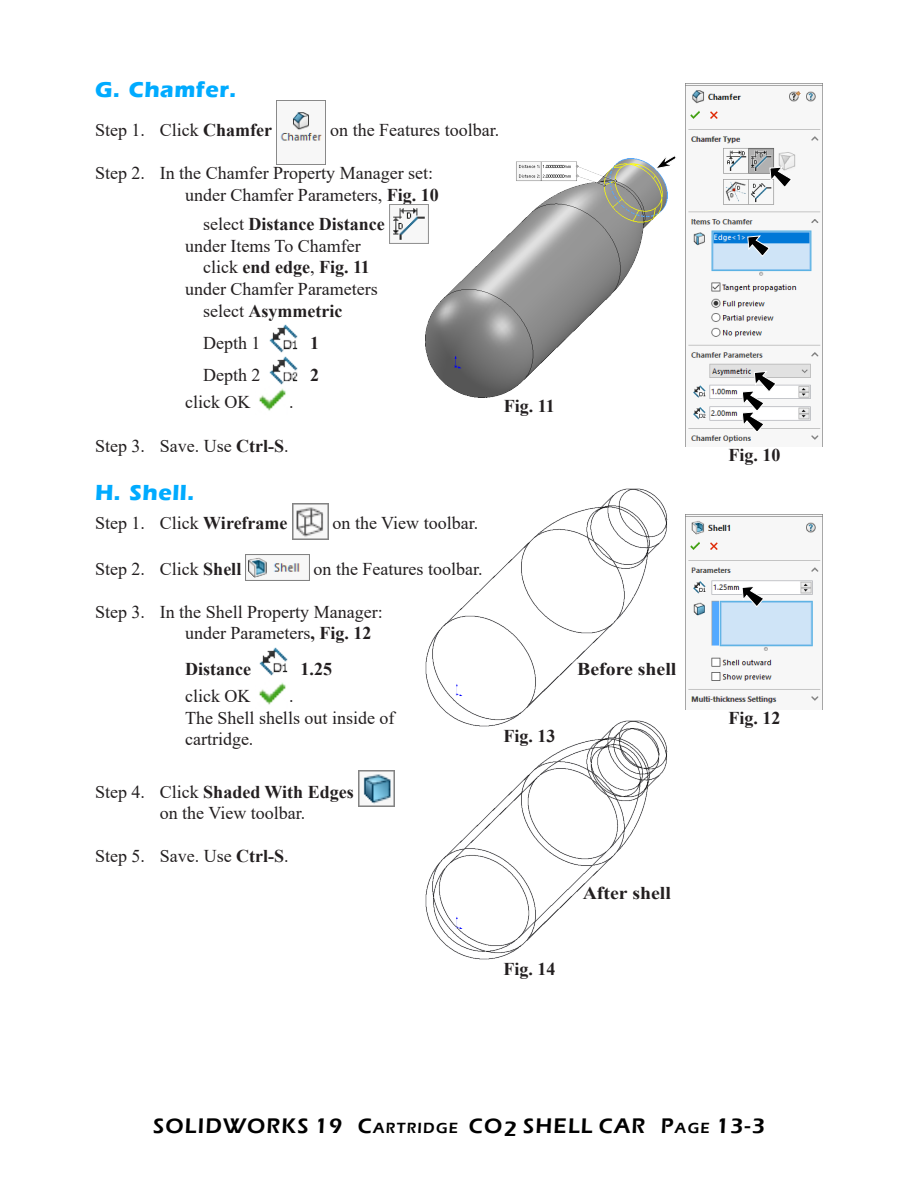
<style>
.page{position:relative;width:918px;height:1188px;background:#fff}
.page>*{position:absolute;margin:0;border:0;box-sizing:border-box;transform-origin:0 0}
.Subhead_1{font:700 22.5px "Eras ITC";letter-spacing:.025em;color:#00abff}
.t1{font:600 21.75px "Eras ITC";letter-spacing:.055em;color:#000}
.Body_text{font:18px/21.6px "Times New Roman";color:#231f20}
.Body_text-2{font:700 18px "Times New Roman";color:#231f20}
.Fig_No{font:700 18px "Times New Roman";color:#231f20}
.Coor{font:700 18px "Times New Roman";color:#231f20;scale:1.1 1}
.s1{font-weight:700}
.s2{font-weight:400}
.s3{font-size:15.15px}
</style>
<div class="page">
<img style="left:276px;top:100px;width:50px;height:64px">
<img style="left:389px;top:204px;width:36px;height:40px">
<img style="left:269px;top:324px;width:29px;height:28px">
<img style="left:269px;top:352px;width:29px;height:32px">
<img style="left:259px;top:384px;width:27px;height:27px">
<img style="left:292px;top:504px;width:36px;height:36px">
<img style="left:246px;top:555px;width:63px;height:26px">
<img style="left:259px;top:647px;width:29px;height:29px">
<img style="left:259px;top:682px;width:27px;height:23px">
<img style="left:358px;top:771px;width:36px;height:36px">
<img style="left:686px;top:83px;width:137px;height:363px">
<svg style="left:769px;top:167px;width:23px;height:21px"></svg>
<svg style="left:747px;top:235px;width:23px;height:22px"></svg>
<svg style="left:742px;top:371px;width:35px;height:62px"></svg>
<img style="left:425px;top:158px;width:243px;height:239px">
<svg style="left:655px;top:156px;width:21px;height:14px"></svg>
<img style="left:686px;top:514px;width:137px;height:195px">
<svg style="left:742px;top:586px;width:22px;height:21px"></svg>
<img style="left:425px;top:488px;width:243px;height:233px">
<img style="left:425px;top:721px;width:243px;height:238px">
<p class="Subhead_1" style="left:95px;top:76px;width:143px">G. Chamfer.</p>
<p class="Body_text" style="left:95px;top:119px;width:179px">Step 1. Click <span class="s1">Chamfer</span></p>
<p class="Body_text" style="left:330px;top:119px;width:170px">on the Features toolbar.</p>
<p class="Body_text" style="left:185px;top:162px;width:255px;text-indent:-90px">Step 2. In the Chamfer Property Manager set: under Chamfer Parameters, <span class="s1">Fig. 10</span></p>
<p class="Body_text-2" style="left:203px;top:211px;width:183px"><span class="s2">select</span> Distance Distance</p>
<p class="Body_text" style="left:185px;top:234px;width:177px">under Items To Chamfer</p>
<p class="Body_text-2" style="left:203px;top:254px;width:168px"><span class="s2">click</span> end edge<span class="s2">,</span> Fig. 11</p>
<p class="Body_text" style="left:185px;top:278px;width:194px">under Chamfer Parameters</p>
<p class="Body_text-2" style="left:203px;top:298px;width:141px"><span class="s2">select</span> Asymmetric</p>
<p class="Body_text" style="left:203px;top:331px;width:59px">Depth 1</p>
<p class="Body_text-2" style="left:310px;top:330px;width:10px">1</p>
<p class="Body_text" style="left:203px;top:363px;width:59px">Depth 2</p>
<p class="Body_text-2" style="left:310px;top:362px;width:10px">2</p>
<p class="Body_text" style="left:185px;top:391px;width:67px">click OK</p>
<p class="Body_text" style="left:289px;top:391px;width:6px">.</p>
<p class="Body_text" style="left:95px;top:434px;width:195px">Step 3. Save. Use <span class="s1">Ctrl-S</span>.</p>
<p class="Subhead_1" style="left:95px;top:480px;width:101px">H. Shell.</p>
<p class="Body_text" style="left:95px;top:512px;width:194px">Step 1. Click <span class="s1">Wireframe</span></p>
<p class="Body_text" style="left:333px;top:512px;width:147px">on the View toolbar.</p>
<p class="Body_text" style="left:95px;top:557px;width:148px">Step 2. Click <span class="s1">Shell</span></p>
<p class="Body_text" style="left:314px;top:557px;width:170px">on the Features toolbar.</p>
<p class="Body_text" style="left:185px;top:600px;width:199px;text-indent:-90px">Step 3. In the Shell Property Manager: under Parameters<span class="s1">, Fig. 12</span></p>
<p class="Body_text-2" style="left:185px;top:656px;width:67px">Distance</p>
<p class="Body_text-2" style="left:301px;top:656px;width:33px">1.25</p>
<p class="Body_text" style="left:185px;top:685px;width:67px">click OK</p>
<p class="Body_text" style="left:185px;top:685px;width:211px;text-indent:104px">.<br>The Shell shells out inside of cartridge.</p>
<p class="Body_text" style="left:160px;top:780px;width:195px;text-indent:-65px">Step 4. Click <span class="s1">Shaded With Edges </span>on the View toolbar.</p>
<p class="Body_text" style="left:95px;top:845px;width:195px">Step 5. Save. Use <span class="s1">Ctrl-S</span>.</p>
<p class="Fig_No" style="left:504px;top:393px;width:52px">Fig. 11</p>
<p class="Fig_No" style="left:503px;top:723px;width:54px">Fig. 13</p>
<p class="Coor" style="left:577px;top:656px;width:92px">Before shell</p>
<p class="Coor" style="left:583px;top:880px;width:82px">After shell</p>
<p class="Fig_No" style="left:503px;top:956px;width:54px">Fig. 14</p>
<p class="Fig_No" style="left:728px;top:442px;width:54px">Fig. 10</p>
<p class="Fig_No" style="left:729px;top:705px;width:54px">Fig. 12</p>
<p class="t1" style="left:153px;top:1114px;width:264px">SOLIDWORKS 19 C<span class="s3">ARTRID</span></p>
<p class="t1" style="left:436px;top:1114px;width:330px"><span class="s3">GE</span> CO2 SHELL CAR P<span class="s3">AGE</span> 13-3</p>
</div>
